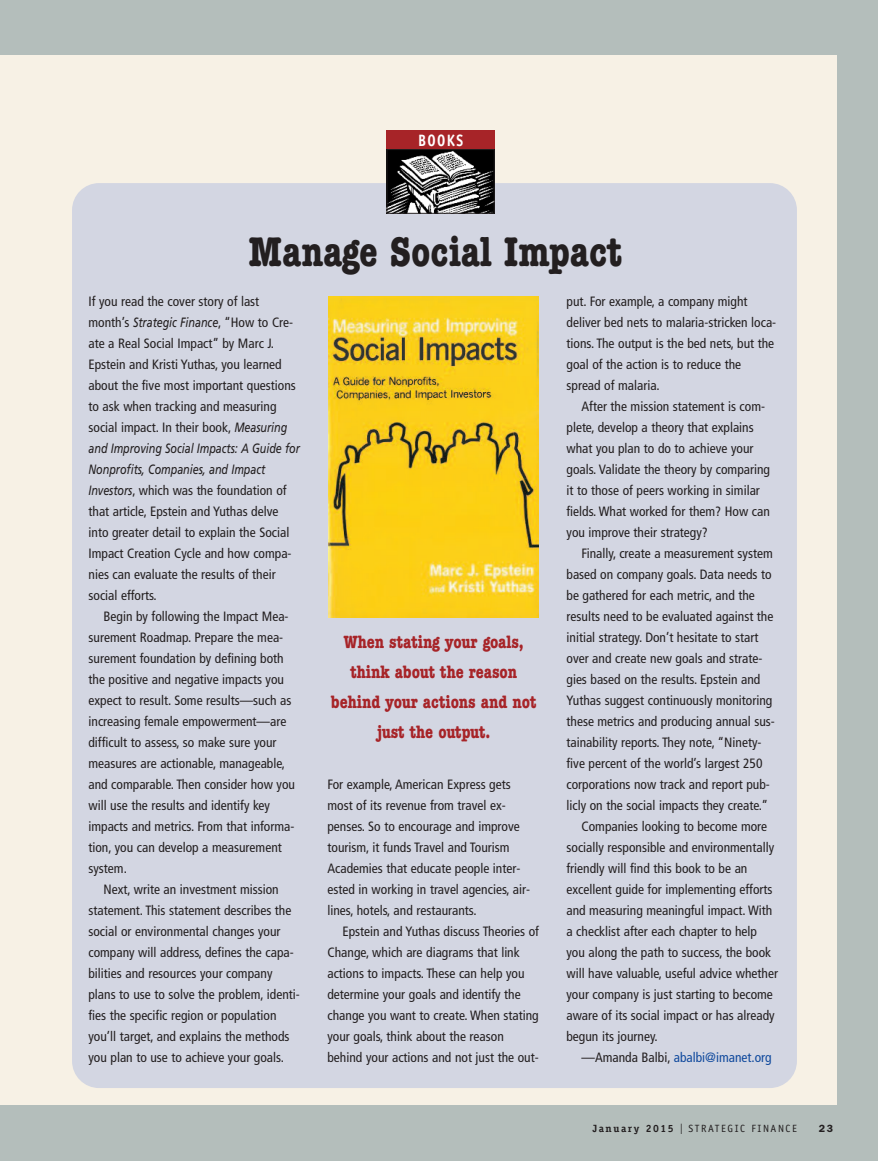
<style>
.page{position:relative;width:878px;height:1161px;background:#b4bebb}
.page>*{position:absolute;margin:0;border:0;box-sizing:border-box;transform-origin:0 0}
.t1{font:700 condensed 42px "American Typewriter";color:#231f20}
.t2{font:700 condensed 18px/30px "American Typewriter";color:#a72428;text-align:center}
.t3{font:700 16.5px "Officina Sans";letter-spacing:.1em;color:#fff;scale:.85 1}
.t4{font:condensed 13.5px/21px "Frutiger";color:#231f20}
.t5{font:condensed 13.5px "Frutiger";color:#0f499d}
.t6{font:10.5px "Officina Sans";letter-spacing:.15em;color:#231f20}
.t7{font:600 10.5px "Franklin Gothic";color:#231f20}
.s1{font-style:italic;font-stretch:normal}
.s2{color:#231f20}
.s3{font-family:"Officina Serif";font-weight:700}
.s4{font-family:"Franklin Gothic";font-size:15px}
</style>
<div class="page">
<div style="left:0;top:56px;width:837px;height:1049px;background:#f7f1e5"></div>
<div style="left:72px;top:183px;width:724px;height:905px;background:#d3d6e2;border-radius:27px"></div>
<img style="left:388px;top:151px;width:104px;height:61px">
<div style="left:386px;top:149px;width:108px;height:65px;border:1px solid #231f20"></div>
<div style="left:386px;top:130px;width:108px;height:19px;background:#a72428"></div>
<img style="left:328px;top:296px;width:210px;height:321px">
<p class="t3" style="left:418px;top:134px;width:55px">BOOKS</p>
<h1 class="t1" style="left:248px;top:237px;width:375px">Manage Social Impact</h1>
<p class="t4" style="left:88px;top:292px;width:213px">If you read the cover story of last month’s <span class="s1">Strategic Finance</span>, “How to Cre&shy;ate a Real Social Impact” by Marc J.<br>Epstein and Kristi Yuthas, you learned about the five most important questions to ask when tracking and measuring social impact. In their book, <span class="s1">Measuring and Improving Social Impacts: A Guide for Nonprofits, Companies, and Impact Investors</span>, which was the foundation of that article, Epstein and Yuthas delve into greater detail to explain the Social Impact Creation Cycle and how compa&shy;nies can evaluate the results of their social efforts.</p>
<p class="t4" style="left:88px;top:607px;width:208px;text-indent:15px">Begin by following the Impact Mea&shy;surement Roadmap. Prepare the mea&shy;surement foundation by defining both the positive and negative impacts you expect to result. Some results—such as increasing female empowerment—are difficult to assess, so make sure your measures are actionable, manageable, and comparable. Then consider how you will use the results and identify key impacts and metrics. From that informa&shy;tion, you can develop a measurement system.</p>
<p class="t4" style="left:88px;top:880px;width:213px;text-indent:15px">Next, write an investment mission statement. This statement describes the social or environmental changes your company will address, defines the capa&shy;bilities and resources your company plans to use to solve the problem, identi&shy;fies the specific region or population you’ll target, and explains the methods you plan to use to achieve your goals.</p>
<p class="t4" style="left:566px;top:292px;width:211px">put. For example, a company might deliver bed nets to malaria-stricken loca&shy;tions. The output is the bed nets, but the goal of the action is to reduce the spread of malaria.</p>
<p class="t4" style="left:566px;top:397px;width:205px;text-indent:15px">After the mission statement is com&shy;plete, develop a theory that explains what you plan to do to achieve your goals. Validate the theory by comparing it to those of peers working in similar fields. What worked for them? How can you improve their strategy?</p>
<p class="t4" style="left:581px;top:544px;width:193px">Finally, create a measurement system</p>
<p class="t4" style="left:566px;top:565px;width:207px">based on company goals. Data needs to</p>
<p class="t4" style="left:566px;top:586px;width:190px">be gathered for each metric, and the</p>
<p class="t4" style="left:566px;top:607px;width:208px">results need to be evaluated against the</p>
<p class="t4" style="left:566px;top:628px;width:193px">initial strategy. Don’t hesitate to start</p>
<p class="t4" style="left:566px;top:649px;width:197px">over and create new goals and strate-</p>
<p class="t4" style="left:566px;top:670px;width:195px">gies based on the results. Epstein and</p>
<p class="t4" style="left:566px;top:691px;width:207px">Yuthas suggest continuously monitoring</p>
<p class="t4" style="left:566px;top:712px;width:210px">these metrics and producing annual sus-</p>
<p class="t4" style="left:566px;top:733px;width:196px">tainability reports. They note, “Ninety-</p>
<p class="t4" style="left:566px;top:754px;width:197px">five percent of the world’s largest 250</p>
<p class="t4" style="left:566px;top:775px;width:205px">corporations now track and report pub-</p>
<p class="t4" style="left:566px;top:796px;width:203px">licly on the social impacts they create.”</p>
<p class="t4" style="left:581px;top:817px;width:187px">Companies looking to become more</p>
<p class="t4" style="left:566px;top:838px;width:209px">socially responsible and environmentally</p>
<p class="t4" style="left:566px;top:859px;width:182px">friendly will find this book to be an</p>
<p class="t4" style="left:566px;top:880px;width:207px">excellent guide for implementing efforts</p>
<p class="t4" style="left:566px;top:901px;width:207px">and measuring meaningful impact. With</p>
<p class="t4" style="left:566px;top:922px;width:192px">a checklist after each chapter to help</p>
<p class="t4" style="left:566px;top:943px;width:206px">you along the path to success, the book</p>
<p class="t4" style="left:566px;top:964px;width:213px">will have valuable, useful advice whether</p>
<p class="t4" style="left:566px;top:985px;width:208px">your company is just starting to become</p>
<p class="t4" style="left:566px;top:1006px;width:210px">aware of its social impact or has already</p>
<p class="t4" style="left:566px;top:1027px;width:93px">begun its journey.</p>
<p class="t5" style="left:581px;top:1052px;width:192px"><span class="s2">—Amanda Balbi,</span> abalbi@imanet.org</p>
<h2 class="t2" style="left:331px;top:628px;width:207px">When stating your goals, think about the reason behind your actions and not just the output.</h2>
<p class="t4" style="left:327px;top:775px;width:204px">For example, American Express gets most of its revenue from travel ex&shy;penses. So to encourage and improve tourism, it funds Travel and Tourism Academies that educate people inter&shy;ested in working in travel agencies, air&shy;lines, hotels, and restaurants.</p>
<p class="t4" style="left:327px;top:922px;width:213px;text-indent:15px">Epstein and Yuthas discuss Theories of Change, which are diagrams that link actions to impacts. These can help you determine your goals and identify the change you want to create. When stating your goals, think about the reason behind your actions and not just the out-</p>
<p class="t6" style="left:592px;top:1125px;width:206px"><span class="s3">January 2015</span> <span class="s4">I</span> STRATEGIC FINANCE</p>
<p class="t7" style="left:818px;top:1125px;width:16px">23</p>
</div>
